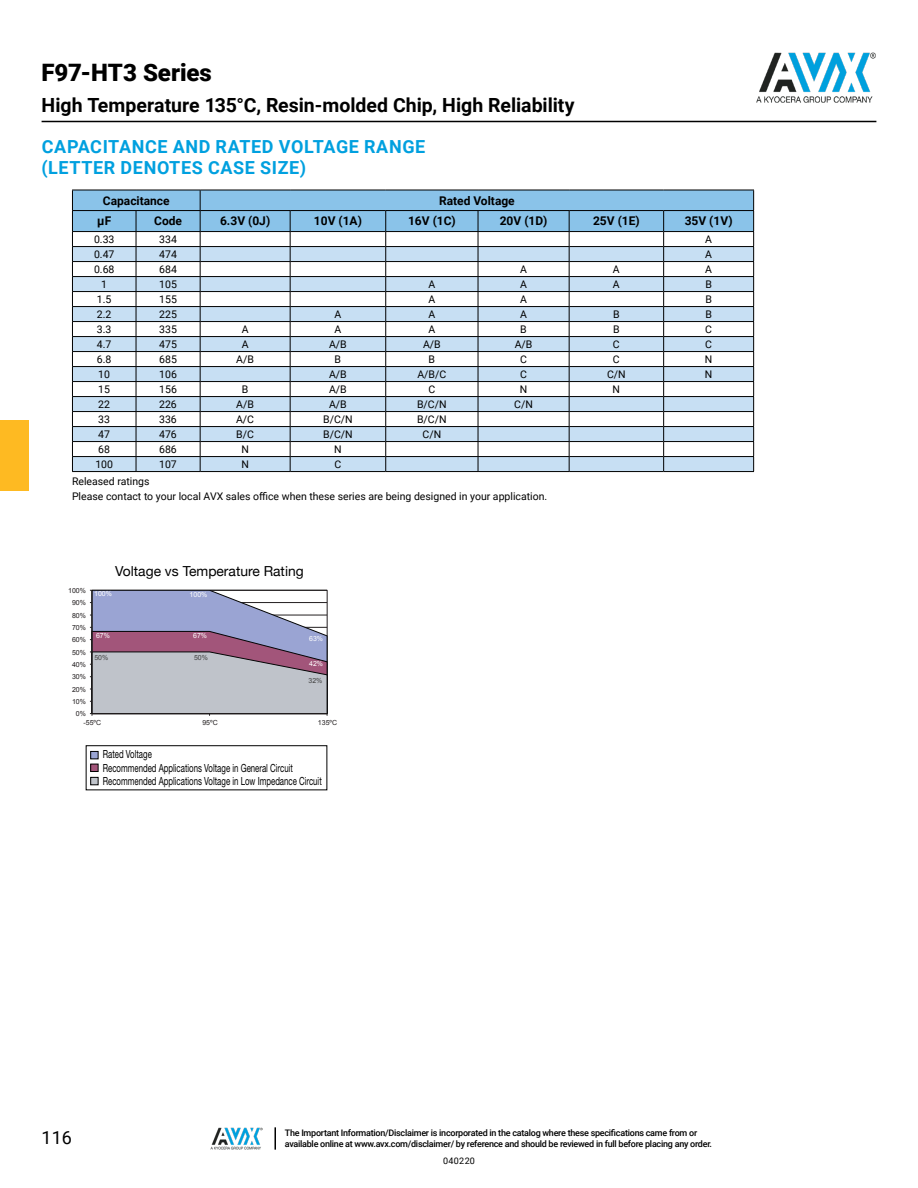
<style>
.page{position:relative;width:918px;height:1188px;background:#fff}
.page>*{position:absolute;margin:0;border:0;box-sizing:border-box;transform-origin:0 0}
.t1{font:900 24px "Roboto";letter-spacing:-.005em;color:#000}
.t2{font:700 19.5px "Roboto";color:#000}
.t3{font:700 18px/21.6px "Roboto";letter-spacing:.035em;color:#00a0df}
.t4{font:18px "Roboto";color:#000}
.t5{font:13.8px "Helvetica Neue";color:#000}
.t6{font:700 12px "Roboto";color:#000}
.t7{font:11.25px/13.4px "Helvetica Neue LT Std";color:#000;scale:.7 1}
.t8{font:10.5px/15px "Roboto";color:#000}
.t9{font:500 9px/10.8px "Roboto";letter-spacing:-.03em;color:#000}
.t10{font:9px "Roboto";letter-spacing:.04em;color:#000}
.t11{font:7.05px "Arial";color:#231f20}
.t12{font:7.05px "Arial";color:#fff}
.t13{font:7.05px "Arial";color:#424242}
</style>
<div class="page">
<hr style="left:42px;top:121px;width:834px;height:1px;background:#000">
<img style="left:756px;top:52px;width:120px;height:51px">
<img style="left:211px;top:1127px;width:52px;height:23px">
<hr style="left:274px;top:1127px;width:2px;height:23px;background:#000">
<div style="left:0;top:420px;width:29px;height:71px;background:#feba22"></div>
<svg style="left:72px;top:190px;width:682px;height:281px"></svg>
<hr style="left:72px;top:471px;width:64px;height:1px;background:#000">
<hr style="left:136px;top:471px;width:64px;height:1px;background:#000">
<hr style="left:200px;top:471px;width:90px;height:1px;background:#000">
<hr style="left:290px;top:471px;width:96px;height:1px;background:#000">
<hr style="left:386px;top:471px;width:92px;height:1px;background:#000">
<hr style="left:478px;top:471px;width:91px;height:1px;background:#000">
<hr style="left:569px;top:471px;width:95px;height:1px;background:#000">
<hr style="left:664px;top:471px;width:90px;height:1px;background:#000">
<svg style="left:90px;top:590px;width:238px;height:126px;background:#b0aabf"></svg>
<div style="left:86px;top:745px;width:241px;height:45px;border:1px solid #000"></div>
<div style="left:91px;top:751px;width:7px;height:8px;background:#9aa4d3"></div>
<div style="left:90px;top:751px;width:9px;height:8px;border:1px solid #000"></div>
<div style="left:91px;top:764px;width:7px;height:8px;background:#a2557a"></div>
<div style="left:90px;top:764px;width:9px;height:8px;border:1px solid #000"></div>
<div style="left:91px;top:777px;width:7px;height:8px;background:#bfc3ca"></div>
<div style="left:90px;top:777px;width:9px;height:8px;border:1px solid #000"></div>
<h1 class="t1" style="left:42px;top:56px;width:172px">F97-HT3 Series</h1>
<h2 class="t2" style="left:42px;top:92px;width:535px">High Temperature 135°C, Resin-molded Chip, High Reliability</h2>
<h3 class="t3" style="left:42px;top:135px;width:385px">CAPACITANCE AND RATED VOLTAGE RANGE (LETTER DENOTES CASE SIZE)</h3>
<p class="t6" style="left:103px;top:192px;width:68px">Capacitance</p>
<p class="t6" style="left:439px;top:192px;width:77px">Rated Voltage</p>
<p class="t6" style="left:97px;top:213px;width:15px">μF</p>
<p class="t6" style="left:154px;top:213px;width:29px">Code</p>
<p class="t6" style="left:220px;top:213px;width:52px">6.3V (0J)</p>
<p class="t6" style="left:314px;top:213px;width:50px">10V (1A)</p>
<p class="t6" style="left:408px;top:213px;width:49px">16V (1C)</p>
<p class="t6" style="left:500px;top:213px;width:49px">20V (1D)</p>
<p class="t6" style="left:593px;top:213px;width:48px">25V (1E)</p>
<p class="t6" style="left:685px;top:213px;width:49px">35V (1V)</p>
<p class="t8" style="left:94px;top:231px;width:22px">0.33</p>
<p class="t8" style="left:159px;top:231px;width:19px">334</p>
<p class="t8" style="left:705px;top:231px;width:8px">A</p>
<p class="t8" style="left:94px;top:246px;width:22px">0.47</p>
<p class="t8" style="left:159px;top:246px;width:19px">474</p>
<p class="t8" style="left:705px;top:246px;width:8px">A</p>
<p class="t8" style="left:94px;top:261px;width:22px">0.68</p>
<p class="t8" style="left:159px;top:261px;width:19px">684</p>
<p class="t8" style="left:520px;top:261px;width:8px">A</p>
<p class="t8" style="left:613px;top:261px;width:8px">A</p>
<p class="t8" style="left:705px;top:261px;width:8px">A</p>
<p class="t8" style="left:101px;top:276px;width:7px">1</p>
<p class="t8" style="left:159px;top:276px;width:19px">105</p>
<p class="t8" style="left:428px;top:276px;width:8px">A</p>
<p class="t8" style="left:520px;top:276px;width:8px">A</p>
<p class="t8" style="left:613px;top:276px;width:8px">A</p>
<p class="t8" style="left:705px;top:276px;width:8px">B</p>
<p class="t8" style="left:97px;top:291px;width:16px">1.5</p>
<p class="t8" style="left:159px;top:291px;width:19px">155</p>
<p class="t8" style="left:428px;top:291px;width:8px">A</p>
<p class="t8" style="left:520px;top:291px;width:8px">A</p>
<p class="t8" style="left:705px;top:291px;width:8px">B</p>
<p class="t8" style="left:97px;top:306px;width:16px">2.2</p>
<p class="t8" style="left:159px;top:306px;width:19px">225</p>
<p class="t8" style="left:335px;top:306px;width:8px">A</p>
<p class="t8" style="left:428px;top:306px;width:8px">A</p>
<p class="t8" style="left:520px;top:306px;width:8px">A</p>
<p class="t8" style="left:613px;top:306px;width:8px">B</p>
<p class="t8" style="left:705px;top:306px;width:8px">B</p>
<p class="t8" style="left:97px;top:321px;width:16px">3.3</p>
<p class="t8" style="left:159px;top:321px;width:19px">335</p>
<p class="t8" style="left:242px;top:321px;width:8px">A</p>
<p class="t8" style="left:335px;top:321px;width:8px">A</p>
<p class="t8" style="left:428px;top:321px;width:8px">A</p>
<p class="t8" style="left:520px;top:321px;width:8px">B</p>
<p class="t8" style="left:613px;top:321px;width:8px">B</p>
<p class="t8" style="left:705px;top:321px;width:8px">C</p>
<p class="t8" style="left:97px;top:336px;width:16px">4.7</p>
<p class="t8" style="left:159px;top:336px;width:19px">475</p>
<p class="t8" style="left:242px;top:336px;width:8px">A</p>
<p class="t8" style="left:329px;top:336px;width:19px">A/B</p>
<p class="t8" style="left:423px;top:336px;width:19px">A/B</p>
<p class="t8" style="left:515px;top:336px;width:19px">A/B</p>
<p class="t8" style="left:613px;top:336px;width:8px">C</p>
<p class="t8" style="left:705px;top:336px;width:8px">C</p>
<p class="t8" style="left:97px;top:351px;width:16px">6.8</p>
<p class="t8" style="left:159px;top:351px;width:19px">685</p>
<p class="t8" style="left:236px;top:351px;width:19px">A/B</p>
<p class="t8" style="left:335px;top:351px;width:8px">B</p>
<p class="t8" style="left:429px;top:351px;width:8px">B</p>
<p class="t8" style="left:520px;top:351px;width:8px">C</p>
<p class="t8" style="left:613px;top:351px;width:8px">C</p>
<p class="t8" style="left:705px;top:351px;width:9px">N</p>
<p class="t8" style="left:98px;top:366px;width:13px">10</p>
<p class="t8" style="left:159px;top:366px;width:19px">106</p>
<p class="t8" style="left:329px;top:366px;width:19px">A/B</p>
<p class="t8" style="left:417px;top:366px;width:30px">A/B/C</p>
<p class="t8" style="left:520px;top:366px;width:8px">C</p>
<p class="t8" style="left:607px;top:366px;width:20px">C/N</p>
<p class="t8" style="left:705px;top:366px;width:9px">N</p>
<p class="t8" style="left:98px;top:381px;width:13px">15</p>
<p class="t8" style="left:159px;top:381px;width:19px">156</p>
<p class="t8" style="left:242px;top:381px;width:8px">B</p>
<p class="t8" style="left:329px;top:381px;width:19px">A/B</p>
<p class="t8" style="left:428px;top:381px;width:8px">C</p>
<p class="t8" style="left:520px;top:381px;width:9px">N</p>
<p class="t8" style="left:613px;top:381px;width:9px">N</p>
<p class="t8" style="left:98px;top:396px;width:13px">22</p>
<p class="t8" style="left:159px;top:396px;width:19px">226</p>
<p class="t8" style="left:236px;top:396px;width:19px">A/B</p>
<p class="t8" style="left:329px;top:396px;width:19px">A/B</p>
<p class="t8" style="left:417px;top:396px;width:31px">B/C/N</p>
<p class="t8" style="left:514px;top:396px;width:20px">C/N</p>
<p class="t8" style="left:98px;top:411px;width:13px">33</p>
<p class="t8" style="left:159px;top:411px;width:19px">336</p>
<p class="t8" style="left:236px;top:411px;width:20px">A/C</p>
<p class="t8" style="left:323px;top:411px;width:31px">B/C/N</p>
<p class="t8" style="left:417px;top:411px;width:31px">B/C/N</p>
<p class="t8" style="left:98px;top:426px;width:13px">47</p>
<p class="t8" style="left:159px;top:426px;width:19px">476</p>
<p class="t8" style="left:236px;top:426px;width:19px">B/C</p>
<p class="t8" style="left:323px;top:426px;width:31px">B/C/N</p>
<p class="t8" style="left:423px;top:426px;width:20px">C/N</p>
<p class="t8" style="left:98px;top:441px;width:13px">68</p>
<p class="t8" style="left:159px;top:441px;width:19px">686</p>
<p class="t8" style="left:241px;top:441px;width:9px">N</p>
<p class="t8" style="left:334px;top:441px;width:9px">N</p>
<p class="t8" style="left:95px;top:456px;width:19px">100</p>
<p class="t8" style="left:159px;top:456px;width:19px">107</p>
<p class="t8" style="left:241px;top:456px;width:9px">N</p>
<p class="t8" style="left:334px;top:456px;width:8px">C</p>
<p class="t8" style="left:72px;top:473px;width:477px">Released ratings<br>Please contact to your local AVX sales office when these series are being designed in your application.</p>
<p class="t11" style="left:68px;top:586px;width:19px">100%</p>
<p class="t11" style="left:72px;top:598px;width:15px">90%</p>
<p class="t11" style="left:72px;top:611px;width:15px">80%</p>
<p class="t11" style="left:72px;top:623px;width:15px">70%</p>
<p class="t11" style="left:72px;top:635px;width:15px">60%</p>
<p class="t11" style="left:72px;top:648px;width:15px">50%</p>
<p class="t11" style="left:72px;top:660px;width:15px">40%</p>
<p class="t11" style="left:72px;top:672px;width:15px">30%</p>
<p class="t11" style="left:72px;top:685px;width:15px">20%</p>
<p class="t11" style="left:72px;top:697px;width:15px">10%</p>
<p class="t11" style="left:76px;top:709px;width:12px">0%</p>
<h3 class="t5" style="left:115px;top:563px;width:190px">Voltage vs Temperature Rating</h3>
<p class="t12" style="left:94px;top:589px;width:19px">100%</p>
<p class="t12" style="left:190px;top:589px;width:19px">100%</p>
<p class="t12" style="left:193px;top:631px;width:15px">67%</p>
<p class="t12" style="left:96px;top:631px;width:15px">67%</p>
<p class="t13" style="left:94px;top:653px;width:15px">50%</p>
<p class="t13" style="left:194px;top:653px;width:15px">50%</p>
<p class="t12" style="left:309px;top:634px;width:15px">63%</p>
<p class="t12" style="left:309px;top:659px;width:15px">42%</p>
<p class="t13" style="left:309px;top:676px;width:15px">32%</p>
<p class="t11" style="left:84px;top:718px;width:19px">-55ºC</p>
<p class="t11" style="left:202px;top:718px;width:17px">95ºC</p>
<p class="t11" style="left:318px;top:718px;width:21px">135ºC</p>
<p class="t7" style="left:103px;top:747px;width:314px">Rated Voltage<br>Recommended Applications Voltage in General Circuit<br>Recommended Applications Voltage in Low Impedance Circuit</p>
<h3 class="t4" style="left:42px;top:1125px;width:32px">116</h3>
<p class="t9" style="left:285px;top:1127px;width:429px">The Important Information/Disclaimer is incorporated in the catalog where these specifications came from or available online at www.avx.com/disclaimer/ by reference and should be reviewed in full before placing any order.</p>
<p class="t10" style="left:443px;top:1155px;width:33px">040220</p>
</div>
